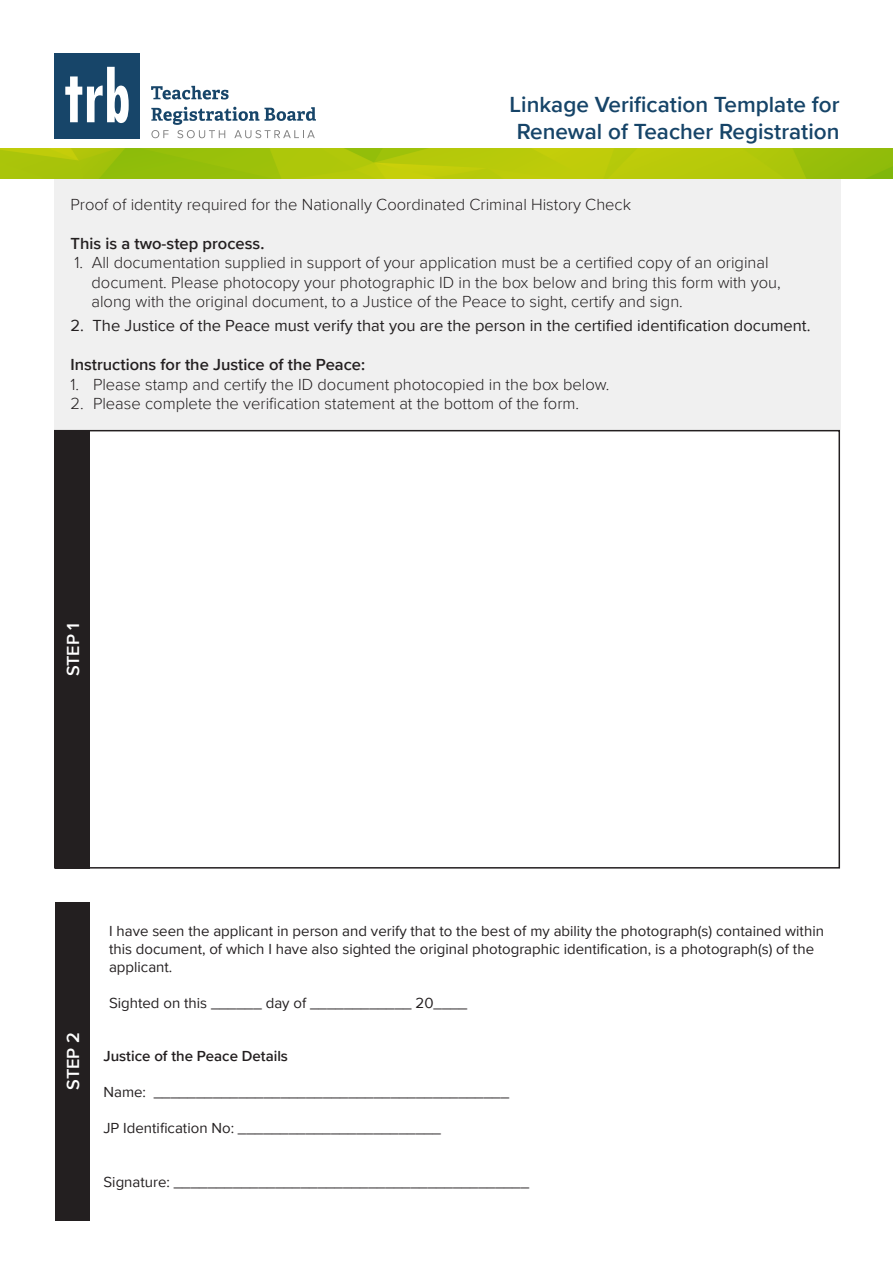
<style>
.page{position:relative;width:893px;height:1263px;background:#fff}
.page>*{position:absolute;margin:0;border:0;box-sizing:border-box;transform-origin:0 0}
.t1{font:600 22.5px/27px "Proxima Nova";color:#164468;text-align:center}
.t2{font:600 18px "Proxima Nova";color:#fff}
.t3{font:300 16.5px/19.5px "Proxima Nova";color:#231f20}
.t4{font:16.5px "Proxima Nova";color:#231f20}
.t5{font:600 16.5px "Proxima Nova";color:#231f20}
.t6{font:15px/18px "Proxima Nova";color:#231f20}
.t7{font:600 15px "Proxima Nova";color:#231f20}
</style>
<div class="page">
<div style="left:54px;top:178px;width:786px;height:252px;background:#f0f0f0"></div>
<img style="left:1px;top:148px;width:892px;height:30px">
<svg style="left:151px;top:86px;width:78px;height:14px"></svg>
<svg style="left:151px;top:107px;width:165px;height:31px"></svg>
<div style="left:54px;top:53px;width:86px;height:86px;background:#174569"></div>
<svg style="left:65px;top:67px;width:64px;height:56px"></svg>
<div style="left:55px;top:431px;width:34px;height:437px;background:#231f20"></div>
<div style="left:55px;top:901px;width:34px;height:319px;background:#231f20"></div>
<p class="t1" style="left:510px;top:90px;width:331px">Linkage Verification Template for<br>Renewal of Teacher Registration</p>
<p class="t3" style="left:70px;top:194px;width:562px">Proof of identity required for the Nationally Coordinated Criminal History Check</p>
<p class="t5" style="left:70px;top:231px;width:195px">This is a two-step process.</p>
<p class="t3" style="left:91px;top:252px;width:691px;text-indent:-17px">1. All documentation supplied in support of your application must be a certified copy of an original document. Please photocopy your photographic ID in the box below and bring this form with you, along with the original document, to a Justice of the Peace to sight, certify and sign.</p>
<p class="t4" style="left:70px;top:313px;width:741px">2. The Justice of the Peace must verify that you are the person in the certified identification document.</p>
<p class="t5" style="left:70px;top:352px;width:296px">Instructions for the Justice of the Peace:</p>
<p class="t3" style="left:70px;top:374px;width:540px">1. Please stamp and certify the ID document photocopied in the box below.</p>
<p class="t3" style="left:70px;top:393px;width:510px">2. Please complete the verification statement at the bottom of the form.</p>
<p class="t2" style="left:60px;top:676px;width:55px;rotate:-90deg">STEP 1</p>
<p class="t2" style="left:60px;top:1090px;width:59px;rotate:-90deg">STEP 2</p>
<p class="t6" style="left:109px;top:921px;width:716px">I have seen the applicant in person and verify that to the best of my ability the photograph(s) contained within this document, of which I have also sighted the original photographic identification, is a photograph(s) of the applicant.</p>
<p class="t6" style="left:109px;top:993px;width:360px">Sighted on this ______ day of ____________ 20____</p>
<p class="t7" style="left:104px;top:1045px;width:186px">Justice of the Peace Details</p>
<p class="t6" style="left:104px;top:1082px;width:407px">Name: __________________________________________</p>
<p class="t6" style="left:104px;top:1118px;width:339px">JP Identification No: ________________________</p>
<p class="t6" style="left:104px;top:1172px;width:427px">Signature: __________________________________________</p>
</div>
